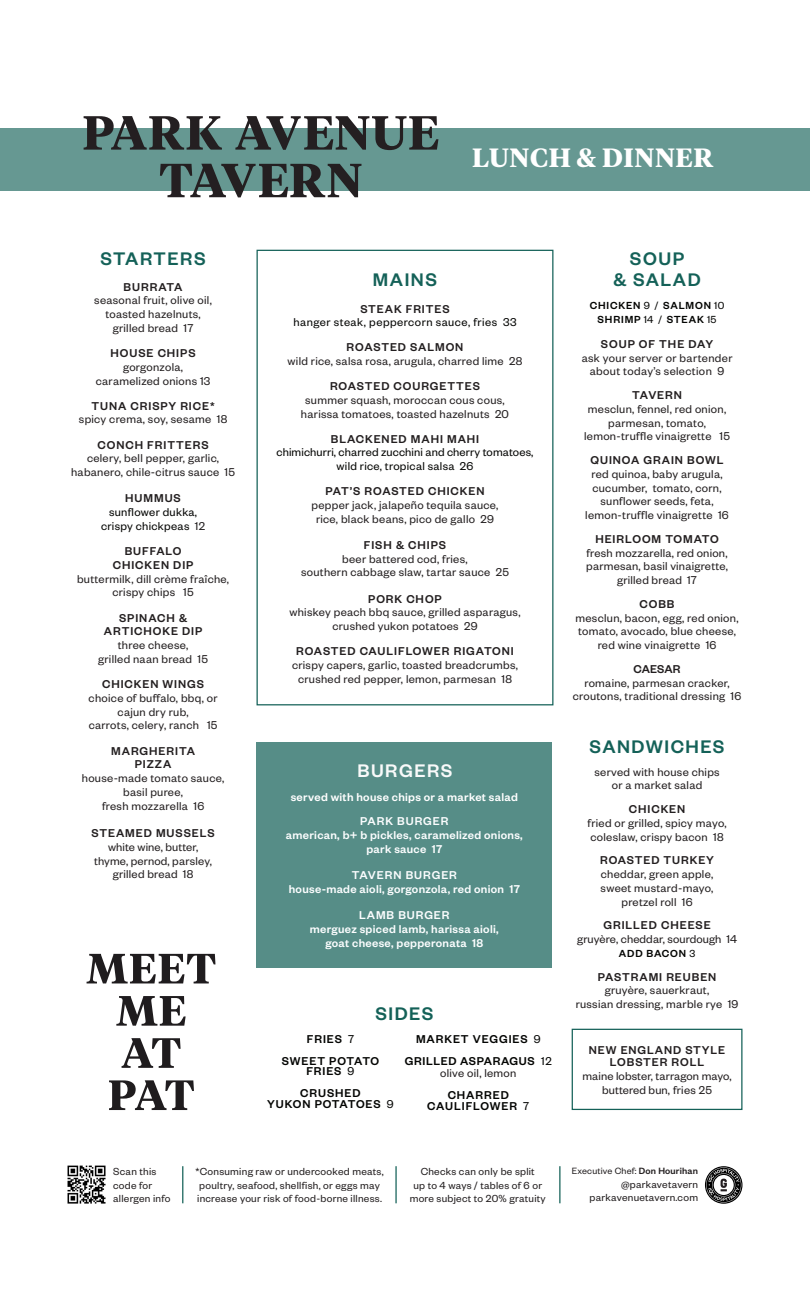
<style>
.page{position:relative;width:810px;height:1305px;background:#fff}
.page>*{position:absolute;margin:0;border:0;box-sizing:border-box;transform-origin:0 0}
.t1{font:700 26.38px "Tiempos Headline";letter-spacing:.025em;color:#fff}
.t2{font:500 20px/21.2px "Founders Grotesk";letter-spacing:.075em;color:#146158;text-align:center}
.t3{font:500 20px "Founders Grotesk";letter-spacing:.075em;color:#f9fafa}
.t4{font:12.5px/13.8px "Founders Grotesk";letter-spacing:.025em;color:#231f20;text-align:center}
.t5{font:500 12.5px/13.8px "Founders Grotesk";letter-spacing:.075em;color:#231f20;text-align:center}
.t6{font:500 12.5px/13.8px "Founders Grotesk";letter-spacing:.025em;color:#fbfdfe;text-align:center}
.t7{font:12.5px/13.8px "Founders Grotesk";letter-spacing:.025em;color:#040503;text-align:center}
.t8{font:500 12.5px/10.6px "Founders Grotesk";letter-spacing:.075em;color:#040503;text-align:center}
.t9{font:500 12.5px "Founders Grotesk";letter-spacing:.025em;color:#fff}
.t10{font:500 12.5px/12.5px "Founders Grotesk";letter-spacing:.05em;color:#040503;text-align:center}
.t11{font:500 12.5px "Founders Grotesk";letter-spacing:.075em;color:#fbfdfe}
.t12{font:11.25px/13.8px "Founders Grotesk";letter-spacing:.025em;color:#231f20}
.t13{font:500 11.25px/13.8px "Founders Grotesk";letter-spacing:.075em;color:#040503;text-align:center}
.t14{font:10px "Founders Grotesk";letter-spacing:.02em;color:#231f20}
.s1{font-weight:500}
.s2{color:#231f20}
.s3{font-weight:400}
.s4{font-weight:400;color:#231f20}
</style>
<div class="page">
<div style="left:1px;top:128px;width:809px;height:63px;background:#669892"></div>
<svg style="left:84px;top:116px;width:138px;height:34px"></svg>
<svg style="left:235px;top:116px;width:203px;height:34px"></svg>
<svg style="left:160px;top:164px;width:202px;height:33px"></svg>
<div style="left:257px;top:250px;width:296px;height:455px;border:1px solid #146158"></div>
<div style="left:257px;top:743px;width:295px;height:225px;background:#568d87"></div>
<svg style="left:87px;top:954px;width:128px;height:29px"></svg>
<svg style="left:116px;top:996px;width:70px;height:30px"></svg>
<svg style="left:122px;top:1038px;width:59px;height:30px"></svg>
<svg style="left:109px;top:1080px;width:85px;height:30px"></svg>
<img style="left:67px;top:1165px;width:39px;height:39px">
<div style="left:572px;top:1029px;width:170px;height:81px;border:1px solid #146158"></div>
<svg style="left:705px;top:1166px;width:37px;height:38px"></svg>
<svg style="left:706px;top:1167px;width:35px;height:36px"></svg>
<hr style="left:182px;top:1166px;width:1px;height:37px;background:#146158">
<hr style="left:395px;top:1166px;width:2px;height:37px;background:#146158">
<hr style="left:559px;top:1166px;width:2px;height:37px;background:#146158">
<p class="t1" style="left:472px;top:140px;width:243px">LUNCH &amp; DINNER</p>
<p class="t2" style="left:101px;top:247px;width:107px">STARTERS</p>
<p class="t5" style="left:124px;top:279px;width:60px">BURRATA</p>
<p class="t4" style="left:94px;top:293px;width:119px">seasonal fruit, olive oil, toasted hazelnuts, grilled bread 17</p>
<p class="t4" style="left:96px;top:346px;width:116px"><span class="s1">HOUSE CHIPS </span>gorgonzola, caramelized onions 13</p>
<p class="t5" style="left:92px;top:398px;width:125px">TUNA CRISPY RICE*</p>
<p class="t4" style="left:79px;top:412px;width:150px">spicy crema, soy, sesame 18</p>
<p class="t5" style="left:98px;top:437px;width:113px">CONCH FRITTERS</p>
<p class="t4" style="left:71px;top:451px;width:166px">celery, bell pepper, garlic, habanero, chile-citrus sauce 15</p>
<p class="t5" style="left:125px;top:491px;width:57px">HUMMUS</p>
<p class="t7" style="left:101px;top:505px;width:106px">sunflower dukka, crispy chickpeas <span class="s2">12</span></p>
<p class="t5" style="left:113px;top:544px;width:82px">BUFFALO<br>CHICKEN DIP</p>
<p class="t4" style="left:77px;top:571px;width:154px">buttermilk, dill crème fraîche, crispy chips 15</p>
<p class="t5" style="left:104px;top:610px;width:100px">SPINACH &amp;<br>ARTICHOKE DIP</p>
<p class="t4" style="left:98px;top:638px;width:111px">three cheese,<br>grilled naan bread 15</p>
<p class="t4" style="left:89px;top:677px;width:130px"><span class="s1">CHICKEN WINGS </span>choice of buffalo, bbq, or cajun dry rub,<br>carrots, celery, ranch 15</p>
<p class="t5" style="left:111px;top:743px;width:85px">MARGHERITA<br>PIZZA</p>
<p class="t4" style="left:82px;top:771px;width:144px">house-made tomato sauce, basil puree,<br>fresh mozzarella 16</p>
<p class="t5" style="left:92px;top:826px;width:125px">STEAMED MUSSELS</p>
<p class="t4" style="left:94px;top:840px;width:120px">white wine, butter, thyme, pernod, parsley, grilled bread 18</p>
<p class="t2" style="left:373px;top:268px;width:66px">MAINS</p>
<p class="t5" style="left:360px;top:301px;width:91px">STEAK FRITES</p>
<p class="t7" style="left:293px;top:315px;width:225px">hanger steak, peppercorn sauce, fries 33</p>
<p class="t5" style="left:347px;top:340px;width:118px">ROASTED SALMON</p>
<p class="t4" style="left:288px;top:354px;width:236px">wild rice, salsa rosa, arugula, charred lime 28</p>
<p class="t5" style="left:330px;top:379px;width:151px">ROASTED COURGETTES</p>
<p class="t4" style="left:301px;top:392px;width:210px">summer squash, moroccan cous cous, harissa tomatoes, toasted hazelnuts 20</p>
<p class="t5" style="left:331px;top:431px;width:150px">BLACKENED MAHI MAHI</p>
<p class="t7" style="left:277px;top:445px;width:258px">chimichurri, charred zucchini and cherry tomatoes, wild rice, tropical salsa 26</p>
<p class="t5" style="left:326px;top:484px;width:160px">PAT’S ROASTED CHICKEN</p>
<p class="t4" style="left:312px;top:497px;width:188px">pepper jack, jalapeño tequila sauce, rice, black beans, pico de gallo 29</p>
<p class="t4" style="left:301px;top:537px;width:209px"><span class="s1">FISH &amp; CHIPS<br></span>beer battered cod, fries,<br>southern cabbage slaw, tartar sauce 25</p>
<p class="t4" style="left:289px;top:591px;width:233px"><span class="s1">PORK CHOP<br></span>whiskey peach bbq sauce, grilled asparagus, crushed yukon potatoes 29</p>
<p class="t5" style="left:296px;top:644px;width:219px">ROASTED CAULIFLOWER RIGATONI</p>
<p class="t4" style="left:292px;top:657px;width:228px">crispy capers, garlic, toasted breadcrumbs, crushed red pepper, lemon, parmesan 18</p>
<p class="t2" style="left:614px;top:247px;width:89px">SOUP<br>&amp; SALAD</p>
<p class="t13" style="left:590px;top:298px;width:136px">CHICKEN <span class="s3">9 /</span> SALMON <span class="s3">10<br></span>SHRIMP <span class="s3">14 /</span> STEAK <span class="s3">15</span></p>
<p class="t4" style="left:582px;top:336px;width:152px"><span class="s1">SOUP OF THE DAY<br></span>ask your server or bartender about today’s selection 9</p>
<p class="t5" style="left:632px;top:388px;width:51px">TAVERN</p>
<p class="t4" style="left:584px;top:401px;width:147px">mesclun, fennel, red onion, parmesan, tomato, lemon-truffle vinaigrette 15</p>
<p class="t5" style="left:591px;top:453px;width:135px">QUINOA GRAIN BOWL</p>
<p class="t4" style="left:585px;top:466px;width:145px">red quinoa, baby arugula, cucumber, tomato, corn, sunflower seeds, feta, lemon-truffle vinaigrette 16</p>
<p class="t5" style="left:595px;top:531px;width:125px">HEIRLOOM TOMATO</p>
<p class="t4" style="left:586px;top:545px;width:143px">fresh mozzarella, red onion, parmesan, basil vinaigrette, grilled bread 17</p>
<p class="t5" style="left:640px;top:596px;width:37px">COBB</p>
<p class="t4" style="left:576px;top:610px;width:165px">mesclun, bacon, egg, red onion, tomato, avocado, blue cheese, red wine vinaigrette 16</p>
<p class="t5" style="left:634px;top:661px;width:48px">CAESAR</p>
<p class="t4" style="left:573px;top:675px;width:170px">romaine, parmesan cracker, croutons, traditional dressing 16</p>
<p class="t2" style="left:590px;top:735px;width:137px">SANDWICHES</p>
<p class="t3" style="left:357px;top:758px;width:97px">BURGERS</p>
<p class="t4" style="left:594px;top:765px;width:127px;line-height:12.5px">served with house chips or a market salad</p>
<p class="t9" style="left:291px;top:789px;width:229px">served with house chips or a market salad</p>
<p class="t11" style="left:360px;top:814px;width:90px">PARK BURGER</p>
<p class="t6" style="left:286px;top:828px;width:238px">american, b+ b pickles, caramelized onions, park sauce 17</p>
<p class="t11" style="left:352px;top:867px;width:107px">TAVERN BURGER</p>
<p class="t6" style="left:289px;top:881px;width:233px">house-made aioli, gorgonzola, red onion 17</p>
<p class="t11" style="left:359px;top:907px;width:92px">LAMB BURGER</p>
<p class="t6" style="left:310px;top:921px;width:190px">merguez spiced lamb, harissa aioli, goat cheese, pepperonata 18</p>
<p class="t2" style="left:375px;top:1002px;width:59px">SIDES</p>
<p class="t8" style="left:307px;top:1033px;width:49px">FRIES <span class="s3">7</span></p>
<p class="t8" style="left:282px;top:1055px;width:99px">SWEET POTATO<br>FRIES <span class="s3">9</span></p>
<p class="t8" style="left:267px;top:1087px;width:128px">CRUSHED<br>YUKON POTATOES <span class="s3">9</span></p>
<p class="t8" style="left:416px;top:1033px;width:126px">MARKET VEGGIES <span class="s3">9</span></p>
<p class="t10" style="left:405px;top:1054px;width:148px">GRILLED ASPARAGUS <span class="s3">12 </span><span class="s4">olive oil, lemon</span></p>
<p class="t8" style="left:427px;top:1089px;width:104px">CHARRED<br>CAULIFLOWER <span class="s3">7</span></p>
<p class="t5" style="left:629px;top:802px;width:58px">CHICKEN</p>
<p class="t4" style="left:587px;top:815px;width:141px;text-align:left">fried or grilled, spicy mayo, coleslaw, crispy bacon 18</p>
<p class="t5" style="left:600px;top:853px;width:116px">ROASTED TURKEY</p>
<p class="t4" style="left:601px;top:867px;width:114px">cheddar, green apple, sweet mustard-mayo, pretzel roll 16</p>
<p class="t5" style="left:603px;top:918px;width:109px">GRILLED CHEESE</p>
<p class="t4" style="left:577px;top:932px;width:161px">gruyère, cheddar, sourdough 14</p>
<p class="t13" style="left:619px;top:946px;width:78px">ADD BACON <span class="s3">3</span></p>
<p class="t5" style="left:598px;top:969px;width:120px">PASTRAMI REUBEN</p>
<p class="t4" style="left:576px;top:983px;width:164px">gruyère, sauerkraut,<br>russian dressing, marble rye 19</p>
<p class="t5" style="left:589px;top:1043px;width:138px;line-height:12.5px">NEW ENGLAND STYLE<br>LOBSTER ROLL</p>
<p class="t4" style="left:582px;top:1068px;width:151px">maine lobster, tarragon mayo, buttered bun, fries 25</p>
<p class="t12" style="left:113px;top:1164px;width:59px">Scan this code for allergen info</p>
<p class="t14" style="left:572px;top:1165px;width:128px">Executive Chef: <span class="s1">Don Hourihan</span></p>
<p class="t12" style="left:196px;top:1164px;width:190px">*Consuming raw or undercooked meats, poultry, seafood, shellfish, or eggs may increase your risk of food-borne illness.</p>
<p class="t12" style="left:410px;top:1164px;width:138px;text-align:center">Checks can only be split<br>up to 4 ways / tables of 6 or more subject to 20% gratuity</p>
<p class="t12" style="left:590px;top:1177px;width:110px;text-align:right">@parkavetavern parkavenuetavern.com</p>
</div>
